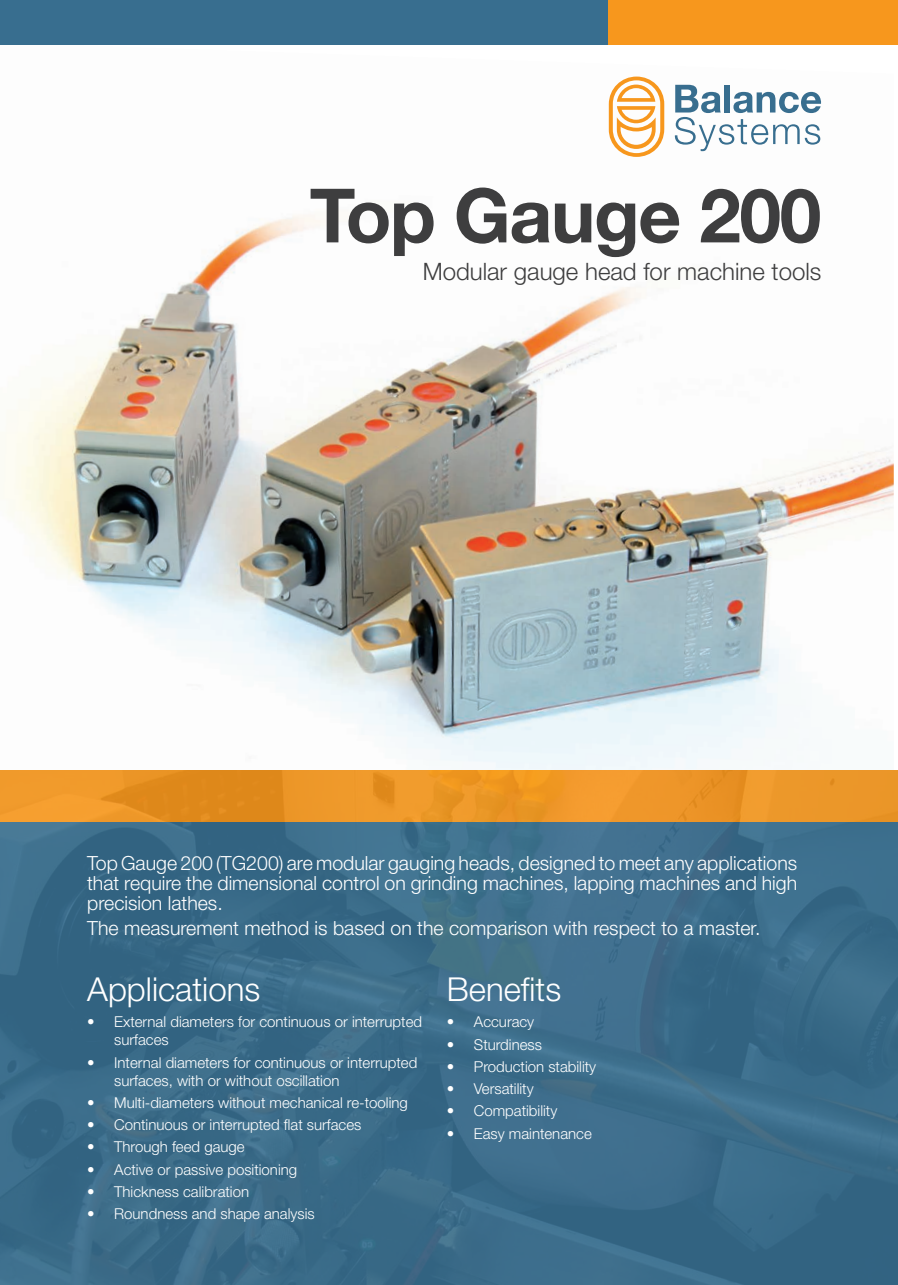
<style>
.page{position:relative;width:898px;height:1285px;background:#fff}
.page>*{position:absolute;margin:0;border:0;box-sizing:border-box;transform-origin:0 0}
.t1{font:700 75px "Helvetica Neue LT Std";letter-spacing:-.02em;color:#3e3e3f}
.t2{font:300 33px "Helvetica Neue LT Std";color:#fff}
.t3{font:300 24px "Helvetica Neue LT Std";color:#3e3e3f}
.t4{font:300 19.5px/20.2px "Helvetica Neue LT Std";color:#fff;text-align:justify}
.t5{font:300 15px/18px "Helvetica Neue LT Std";color:#fff}
</style>
<div class="page">
<img style="left:0;top:76px;width:893px;height:694px">
<img style="left:0;top:821px;width:897px;height:463px">
<div style="left:0;top:770px;width:897px;height:51px;background:linear-gradient(to right,#ea9424,#ed9729)"></div>
<svg style="left:608px;top:77px;width:56px;height:80px"></svg>
<svg style="left:674px;top:85px;width:147px;height:66px"></svg>
<div style="left:0;top:0;width:608px;height:45px;background:#386e8f"></div>
<div style="left:608px;top:0;width:289px;height:45px;background:#f7971d"></div>
<h1 class="t1" style="left:309px;top:169px;width:513px">Top Gauge 200</h1>
<h3 class="t3" style="left:422px;top:256px;width:400px">Modular gauge head for machine tools</h3>
<h3 class="t4" style="left:87px;top:852px;width:711px">Top Gauge 200 (TG200) are modular gauging heads, designed to meet any applications that require the dimensional control on grinding machines, lapping machines and high precision lathes.</h3>
<h3 class="t4" style="left:87px;top:917px;width:674px">The measurement method is based on the comparison with respect to a master.</h3>
<h2 class="t2" style="left:446px;top:969px;width:116px">Benefits</h2>
<p class="t5" style="left:446px;top:1012px;width:89px">• Accuracy</p>
<p class="t5" style="left:446px;top:1035px;width:97px">• Sturdiness</p>
<p class="t5" style="left:446px;top:1057px;width:151px">• Production stability</p>
<p class="t5" style="left:446px;top:1079px;width:88px">• Versatility</p>
<p class="t5" style="left:446px;top:1101px;width:112px">• Compatibility</p>
<p class="t5" style="left:446px;top:1124px;width:146px">• Easy maintenance</p>
<h2 class="t2" style="left:87px;top:969px;width:174px">Applications</h2>
<p class="t5" style="left:114px;top:1012px;width:309px;text-indent:-27px">• External diameters for continuous or interrupted surfaces</p>
<p class="t5" style="left:114px;top:1053px;width:304px;text-indent:-27px">• Internal diameters for continuous or interrupted surfaces, with or without oscillation</p>
<p class="t5" style="left:87px;top:1093px;width:322px">• Multi-diameters without mechanical re-tooling</p>
<p class="t5" style="left:87px;top:1115px;width:275px">• Continuous or interrupted flat surfaces</p>
<p class="t5" style="left:87px;top:1137px;width:159px">• Through feed gauge</p>
<p class="t5" style="left:87px;top:1160px;width:211px">• Active or passive positioning</p>
<p class="t5" style="left:87px;top:1182px;width:163px">• Thickness calibration</p>
<p class="t5" style="left:87px;top:1204px;width:229px">• Roundness and shape analysis</p>
</div>
